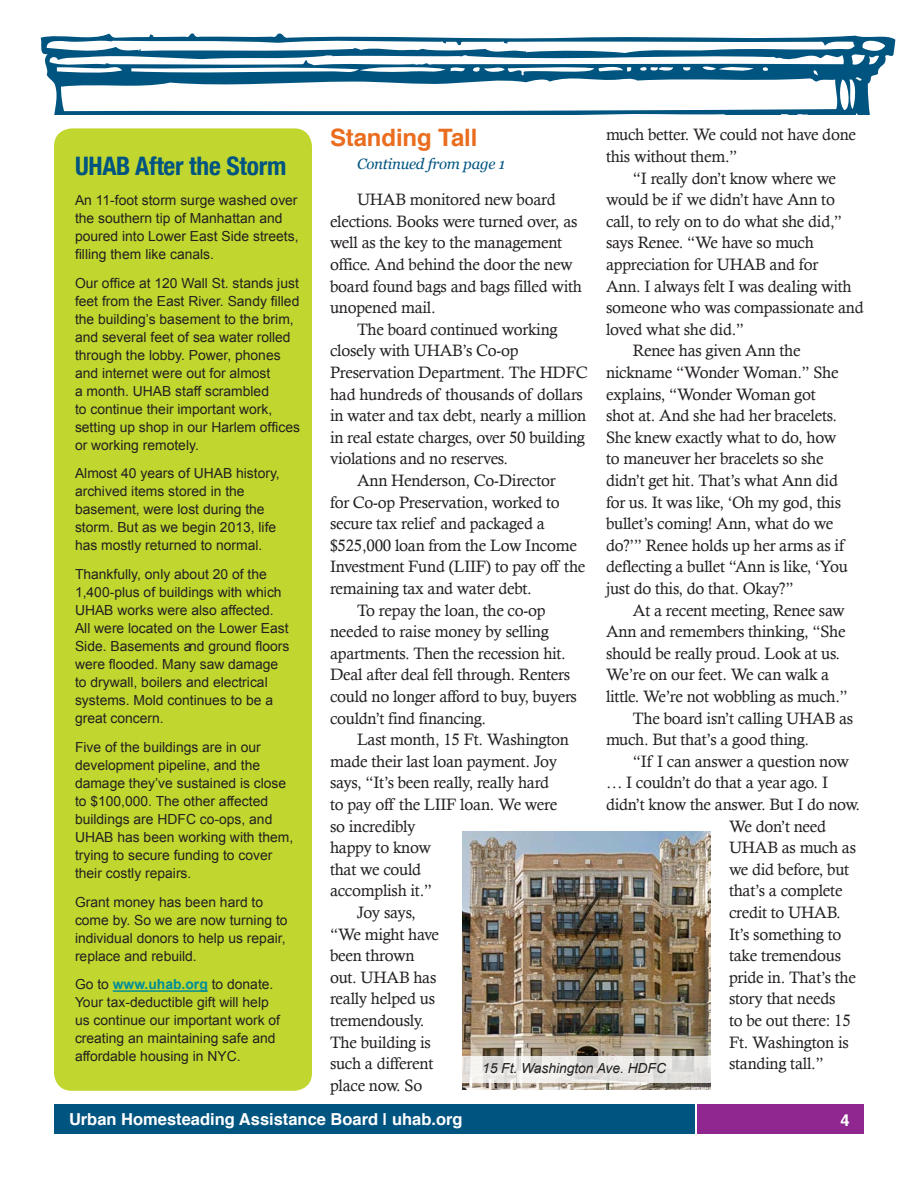
<style>
.page{position:relative;width:918px;height:1188px;background:#fff}
.page>*{position:absolute;margin:0;border:0;box-sizing:border-box;transform-origin:0 0}
.t1{font:700 condensed 25.5px "Helvetica Neue";letter-spacing:-.01em;color:#005480}
.t2{font:700 24px "Helvetica";letter-spacing:-.005em;color:#ea6d1f}
.Article_Text_Main{font:16.5px/21.6px "Calisto";letter-spacing:-.015em;color:#231f20}
.t3{font:700 16.5px "Helvetica";color:#fff}
.Cont{font:italic 15px "Georgia";letter-spacing:-.015em;color:#005480}
.Sidebar_Text{font:13.8px/18px "Arial";color:#231f20}
.t4{font:italic 13.8px "Arial";letter-spacing:-.005em;color:#231f20}
.s1{font-weight:700;color:#008b98}
</style>
<div class="page">
<div style="left:54px;top:1105px;width:641px;height:29px;background:#005480"></div>
<div style="left:697px;top:1105px;width:167px;height:29px;background:#90268f"></div>
<svg style="left:40px;top:33px;width:855px;height:81px"></svg>
<div style="left:54px;top:128px;width:258px;height:963px;background:#c1d72f;border-radius:18px"></div>
<hr style="left:113px;top:990px;width:95px;height:2px;background:#008b98">
<img style="left:462px;top:832px;width:248px;height:258px">
<svg style="left:462px;top:1056px;width:248px;height:27px;background:#e6e4e2"></svg>
<p class="t1" style="left:75px;top:145px;width:213px">UHAB After the Storm</p>
<p class="Sidebar_Text" style="left:75px;top:191px;width:225px">An 11-foot storm surge washed over the southern tip of Manhattan and poured into Lower East Side streets, filling them like canals.</p>
<p class="Sidebar_Text" style="left:75px;top:274px;width:227px">Our office at 120 Wall St. stands just feet from the East River. Sandy filled the building’s basement to the brim, and several feet of sea water rolled through the lobby. Power, phones and internet were out for almost<br>a month. UHAB staff scrambled<br>to continue their important work, setting up shop in our Harlem offices or working remotely.</p>
<p class="Sidebar_Text" style="left:75px;top:465px;width:206px">Almost 40 years of UHAB history, archived items stored in the basement, were lost during the storm. But as we begin 2013, life has mostly returned to normal.</p>
<p class="Sidebar_Text" style="left:75px;top:565px;width:216px">Thankfully, only about 20 of the<br>1,400-plus of buildings with which<br>UHAB works were also affected.<br>All were located on the Lower East<br>Side. Basements and ground floors were flooded. Many saw damage to drywall, boilers and electrical systems. Mold continues to be a great concern.</p>
<p class="Sidebar_Text" style="left:75px;top:738px;width:220px">Five of the buildings are in our development pipeline, and the damage they’ve sustained is close to $100,000. The other affected buildings are HDFC co-ops, and<br>UHAB has been working with them, trying to secure funding to cover their costly repairs.</p>
<p class="Sidebar_Text" style="left:75px;top:893px;width:214px">Grant money has been hard to come by. So we are now turning to individual donors to help us repair, replace and rebuild.</p>
<p class="Sidebar_Text" style="left:75px;top:976px;width:207px">Go to <span class="s1">www.uhab.org</span> to donate.<br>Your tax-deductible gift will help us continue our important work of creating an maintaining safe and affordable housing in NYC.</p>
<p class="t2" style="left:330px;top:119px;width:149px">Standing Tall</p>
<p class="Cont" style="left:357px;top:154px;width:150px">Continued from page 1</p>
<p class="Article_Text_Main" style="left:330px;top:189px;width:253px;text-indent:27px">UHAB monitored new board elections. Books were turned over, as well as the key to the management office. And behind the door the new board found bags and bags filled with unopened mail.</p>
<p class="Article_Text_Main" style="left:330px;top:318px;width:259px;text-indent:27px">The board continued working closely with UHAB’s Co-op Preservation Department. The HDFC had hundreds of thousands of dollars in water and tax debt, nearly a million in real estate charges, over 50 building violations and no reserves.</p>
<p class="Article_Text_Main" style="left:330px;top:469px;width:257px;text-indent:27px">Ann Henderson, Co-Director<br>for Co-op Preservation, worked to secure tax relief and packaged a $525,000 loan from the Low Income<br>Investment Fund (LIIF) to pay off the remaining tax and water debt.</p>
<p class="Article_Text_Main" style="left:330px;top:599px;width:248px;text-indent:27px">To repay the loan, the co-op needed to raise money by selling apartments. Then the recession hit.<br>Deal after deal fell through. Renters could no longer afford to buy, buyers couldn’t find financing.</p>
<p class="Article_Text_Main" style="left:330px;top:729px;width:241px;text-indent:27px">Last month, 15 Ft. Washington made their last loan payment. Joy says, “It’s been really, really hard<br>to pay off the LIIF loan. We were</p>
<p class="Article_Text_Main" style="left:606px;top:124px;width:252px">much better. We could not have done this without them.”</p>
<p class="Article_Text_Main" style="left:606px;top:167px;width:259px;text-indent:27px">“I really don’t know where we would be if we didn’t have Ann to call, to rely on to do what she did,” says Renee. “We have so much appreciation for UHAB and for<br>Ann. I always felt I was dealing with someone who was compassionate and loved what she did.”</p>
<p class="Article_Text_Main" style="left:606px;top:340px;width:243px;text-indent:27px">Renee has given Ann the nickname “Wonder Woman.” She explains, “Wonder Woman got shot at. And she had her bracelets.<br>She knew exactly what to do, how to maneuver her bracelets so she didn’t get hit. That’s what Ann did for us. It was like, ‘Oh my god, this bullet’s coming! Ann, what do we do?’” Renee holds up her arms as if deflecting a bullet “Ann is like, ‘You just do this, do that. Okay?”</p>
<p class="Article_Text_Main" style="left:606px;top:599px;width:243px;text-indent:27px">At a recent meeting, Renee saw<br>Ann and remembers thinking, “She should be really proud. Look at us.<br>We’re on our feet. We can walk a little. We’re not wobbling as much.”</p>
<p class="Article_Text_Main" style="left:606px;top:707px;width:249px;text-indent:27px">The board isn’t calling UHAB as much. But that’s a good thing.</p>
<p class="Article_Text_Main" style="left:633px;top:750px;width:217px">“If I can answer a question now</p>
<p class="Article_Text_Main" style="left:606px;top:772px;width:224px">… I couldn’t do that a year ago. I</p>
<p class="Article_Text_Main" style="left:606px;top:793px;width:256px">didn’t know the answer. But I do now.</p>
<p class="Article_Text_Main" style="left:729px;top:815px;width:99px">We don’t need</p>
<p class="Article_Text_Main" style="left:729px;top:837px;width:129px">UHAB as much as</p>
<p class="Article_Text_Main" style="left:729px;top:858px;width:122px">we did before, but</p>
<p class="Article_Text_Main" style="left:729px;top:880px;width:115px">that’s a complete</p>
<p class="Article_Text_Main" style="left:729px;top:901px;width:113px">credit to UHAB.</p>
<p class="Article_Text_Main" style="left:729px;top:923px;width:114px">It’s something to</p>
<p class="Article_Text_Main" style="left:729px;top:945px;width:114px">take tremendous</p>
<p class="Article_Text_Main" style="left:729px;top:966px;width:128px">pride in. That’s the</p>
<p class="Article_Text_Main" style="left:729px;top:988px;width:108px">story that needs</p>
<p class="Article_Text_Main" style="left:729px;top:1009px;width:123px">to be out there: 15</p>
<p class="Article_Text_Main" style="left:729px;top:1031px;width:121px">Ft. Washington is</p>
<p class="Article_Text_Main" style="left:729px;top:1053px;width:96px">standing tall.”</p>
<p class="Article_Text_Main" style="left:330px;top:815px;width:103px">so incredibly happy to know that we could accomplish it.”</p>
<p class="Article_Text_Main" style="left:330px;top:901px;width:111px;text-indent:27px">Joy says, “We might have been thrown out. UHAB has really helped us tremendously.<br>The building is such a different place now. So</p>
<p class="t4" style="left:482px;top:1059px;width:185px">15 Ft. Washington Ave. HDFC</p>
<p class="t3" style="left:69px;top:1106px;width:395px">Urban Homesteading Assistance Board | uhab.org</p>
<p class="t3" style="left:840px;top:1107px;width:11px">4</p>
</div>
